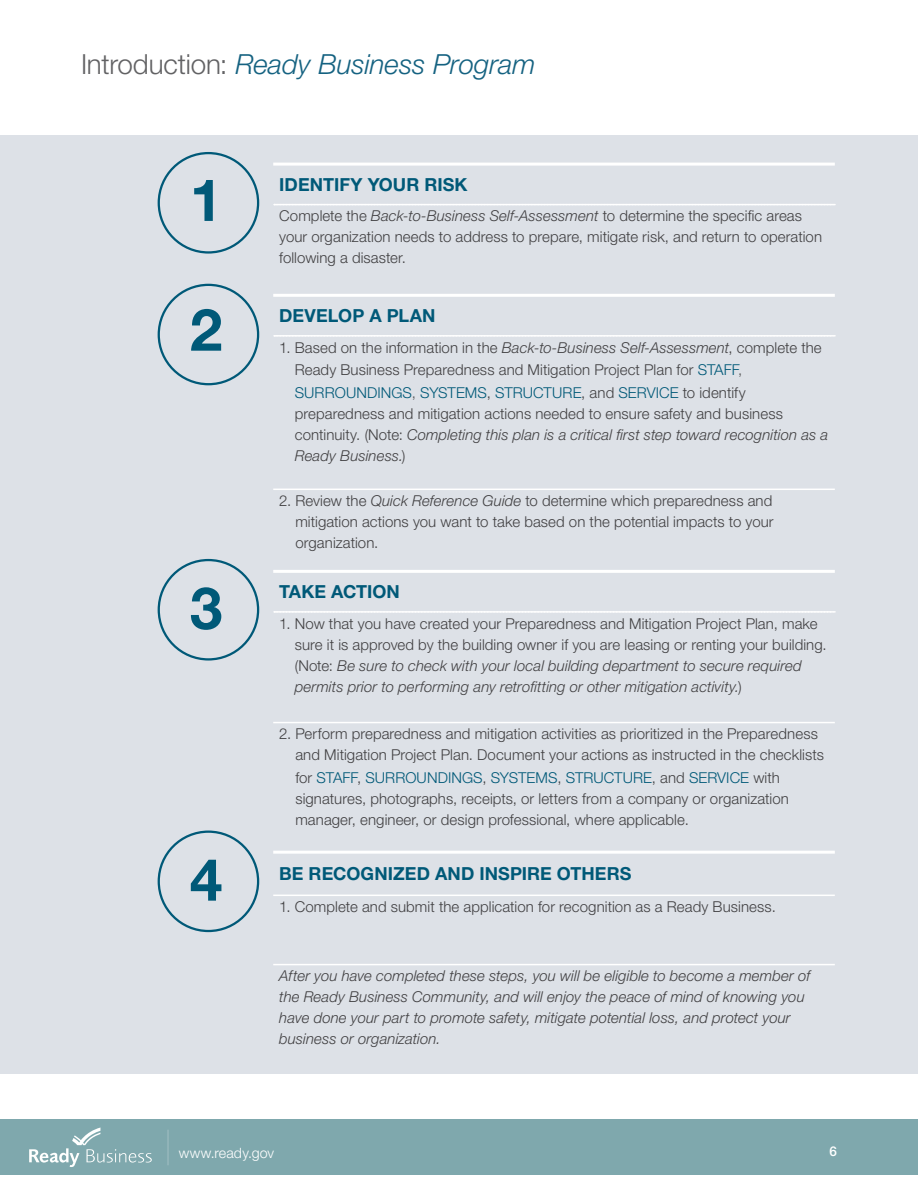
<style>
.page{position:relative;width:918px;height:1188px;background:#fff}
.page>*{position:absolute;margin:0;border:0;box-sizing:border-box;transform-origin:0 0}
.t1{font:700 58.5px "Helvetica Neue LT Std";color:#005978}
.t2{font:italic 300 27.75px "Helvetica Neue LT Std";letter-spacing:-.005em;color:#156281}
.t3{font:700 18px "Helvetica Neue LT Std";letter-spacing:.005em;color:#005978}
.t4{font:300 15px/21px "Helvetica Neue LT Std";letter-spacing:.005em;color:#414042}
.t5{font:italic 300 15px/21px "Helvetica Neue LT Std";letter-spacing:.005em;color:#414042}
.t6{font:300 14.25px "Helvetica Neue LT Std";letter-spacing:.01em;color:#fff}
.t7{font:500 13.5px "Helvetica Neue LT Std";color:#fff}
.s1{font-style:normal;color:#626264}
.s2{font-style:italic}
.s3{color:#005978}
.s4{color:#58595b}
</style>
<div class="page">
<div style="left:0;top:1119px;width:918px;height:55px;background:#7fa8ad"></div>
<svg style="left:29px;top:1128px;width:123px;height:39px"></svg>
<hr style="left:167px;top:1130px;width:2px;height:35px;background:#fff">
<div style="left:0;top:135px;width:918px;height:939px;background:#dde1e7"></div>
<hr style="left:273px;top:163px;width:562px;height:3px;background:#fff">
<hr style="left:273px;top:294px;width:562px;height:3px;background:#fff">
<hr style="left:273px;top:570px;width:562px;height:3px;background:#fff">
<svg style="left:274px;top:335px;width:561px;height:2px"></svg>
<hr style="left:273px;top:489px;width:562px;height:1px;background:#fff">
<svg style="left:274px;top:611px;width:561px;height:2px"></svg>
<hr style="left:273px;top:722px;width:562px;height:1px;background:#fff">
<hr style="left:273px;top:895px;width:562px;height:1px;background:#fff">
<hr style="left:273px;top:964px;width:562px;height:1px;background:#fff">
<svg style="left:274px;top:204px;width:561px;height:1px"></svg>
<hr style="left:273px;top:851px;width:562px;height:3px;background:#fff">
<div style="left:158px;top:152px;width:101px;height:102px;border:2px solid #005978;border-radius:50%"></div>
<div style="left:158px;top:284px;width:101px;height:101px;border:2px solid #005978;border-radius:50%"></div>
<div style="left:158px;top:559px;width:101px;height:102px;border:2px solid #005978;border-radius:50%"></div>
<div style="left:158px;top:831px;width:101px;height:101px;border:2px solid #005978;border-radius:50%"></div>
<h3 class="t2" style="left:81px;top:47px;width:456px"><span class="s1">Introduction:</span> Ready Business Program</h3>
<p class="t1" style="left:190px;top:164px;width:34px">1</p>
<p class="t1" style="left:190px;top:294px;width:34px">2</p>
<p class="t1" style="left:190px;top:572px;width:34px">3</p>
<p class="t1" style="left:190px;top:844px;width:34px">4</p>
<p class="t3" style="left:279px;top:173px;width:190px">IDENTIFY YOUR RISK</p>
<p class="t4" style="left:279px;top:205px;width:544px">Complete the <span class="s2">Back-to-Business Self-Assessment</span> to determine the specific areas your organization needs to address to prepare, mitigate risk, and return to operation following a disaster.</p>
<p class="t3" style="left:279px;top:304px;width:158px">DEVELOP A PLAN</p>
<p class="t4" style="left:295px;top:336px;width:528px;line-height:22.5px;text-indent:-16px">1. Based on the information in the <span class="s2">Back-to-Business Self-Assessment</span>, complete the<br>Ready Business Preparedness and Mitigation Project Plan for <span class="s3">STAFF</span><span class="s4">,<br></span><span class="s3">SURROUNDINGS</span><span class="s4">,</span> <span class="s3">SYSTEMS</span>, <span class="s3">STRUCTURE</span>, and <span class="s3">SERVICE</span> to identify</p>
<p class="t4" style="left:295px;top:402px;width:535px">preparedness and mitigation actions needed to ensure safety and business continuity. (Note: <span class="s2">Completing this plan is a critical first step toward recognition as a<br>Ready Business.</span>)</p>
<p class="t4" style="left:295px;top:490px;width:480px;text-align:justify;text-indent:-16px">2. Review the <span class="s2">Quick Reference Guide</span> to determine which preparedness and mitigation actions you want to take based on the potential impacts to your organization.</p>
<p class="t3" style="left:279px;top:580px;width:122px">TAKE ACTION</p>
<p class="t4" style="left:295px;top:612px;width:533px;text-indent:-16px">1. Now that you have created your Preparedness and Mitigation Project Plan, make sure it is approved by the building owner if you are leasing or renting your building. (Note: <span class="s2">Be sure to check with your local building department to secure required permits prior to performing any retrofitting or other mitigation activity.</span>)</p>
<p class="t4" style="left:295px;top:723px;width:530px;text-indent:-16px">2. Perform preparedness and mitigation activities as prioritized in the Preparedness and Mitigation Project Plan. Document your actions as instructed in the checklists</p>
<p class="t4" style="left:295px;top:767px;width:495px">for <span class="s3">STAFF</span>, <span class="s3">SURROUNDINGS</span>, <span class="s3">SYSTEMS</span>, <span class="s3">STRUCTURE</span>, and <span class="s3">SERVICE</span> with signatures, photographs, receipts, or letters from a company or organization manager, engineer, or design professional, where applicable.</p>
<p class="t3" style="left:279px;top:863px;width:354px">BE RECOGNIZED AND INSPIRE OTHERS</p>
<p class="t4" style="left:279px;top:896px;width:498px">1. Complete and submit the application for recognition as a Ready Business.</p>
<p class="t5" style="left:279px;top:965px;width:533px">After you have completed these steps, you will be eligible to become a member of the Ready Business Community, and will enjoy the peace of mind of knowing you have done your part to promote safety, mitigate potential loss, and protect your business or organization.</p>
<p class="t6" style="left:179px;top:1144px;width:97px">www.ready.gov</p>
<p class="t7" style="left:829px;top:1144px;width:9px">6</p>
</div>
